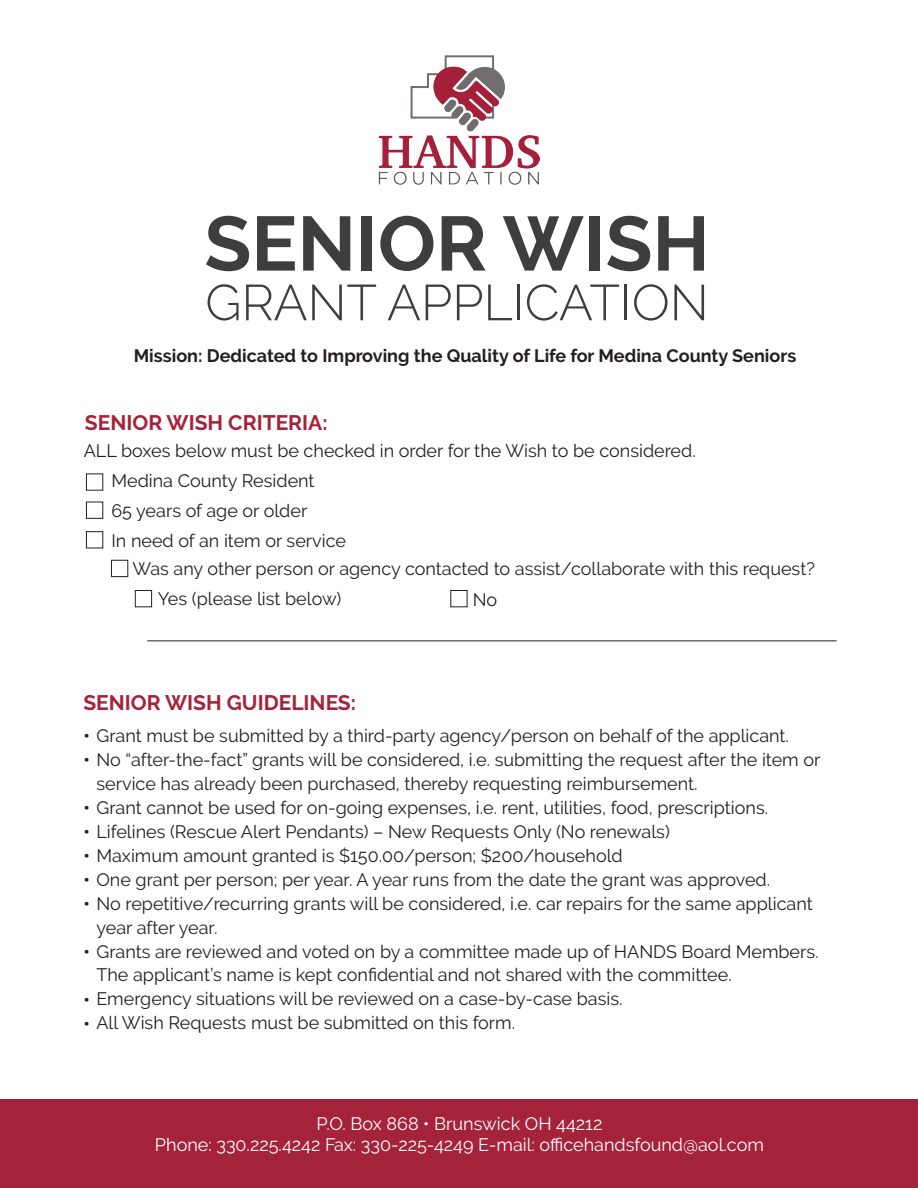
<style>
.page{position:relative;width:918px;height:1188px;background:#fff}
.page>*{position:absolute;margin:0;border:0;box-sizing:border-box;transform-origin:0 0}
.t1{font:700 76.65px "Raleway";color:#3e3e3f}
.t2{font:300 50.4px "Raleway";color:#3e3e3f}
.t3{font:700 21px "Raleway";color:#a5233a}
.t4{font:18px/30px "Raleway";color:#231f20}
.t5{font:18px/21.6px "Raleway";color:#fff;text-align:center}
.t6{font:700 18px "Raleway";color:#231f20}
.s1{font-weight:700}
</style>
<div class="page">
<div style="left:0;top:1099px;width:918px;height:89px;background:#a5233a"></div>
<div style="left:86px;top:473px;width:17px;height:18px;border:1px solid #231f20"></div>
<div style="left:86px;top:502px;width:17px;height:17px;border:1px solid #231f20"></div>
<div style="left:86px;top:531px;width:17px;height:17px;border:1px solid #231f20"></div>
<div style="left:111px;top:560px;width:17px;height:17px;border:1px solid #231f20"></div>
<div style="left:135px;top:590px;width:17px;height:17px;border:1px solid #231f20"></div>
<div style="left:450px;top:590px;width:18px;height:17px;border:1px solid #231f20"></div>
<hr style="left:147px;top:640px;width:690px;height:1px;background:#231f20">
<img style="left:378px;top:55px;width:162px;height:130px">
<h1 class="t1" style="left:204px;top:200px;width:507px">SENIOR WISH</h1>
<h2 class="t2" style="left:205px;top:273px;width:505px">GRANT APPLICATION</h2>
<p class="t6" style="left:134px;top:345px;width:664px">Mission: Dedicated to Improving the Quality of Life for Medina County Seniors</p>
<p class="t3" style="left:85px;top:411px;width:244px">SENIOR WISH CRITERIA:</p>
<p class="t4" style="left:111px;top:436px;width:586px;text-indent:-28px">ALL boxes below must be checked in order for the Wish to be considered.<br>Medina County Resident<br>65 years of age or older<br>In need of an item or service</p>
<p class="t4" style="left:158px;top:554px;width:659px;text-indent:-25px">Was any other person or agency contacted to assist/collaborate with this request?<br>Yes (please list below)</p>
<p class="t4" style="left:473px;top:584px;width:26px">No</p>
<p class="t3" style="left:83px;top:691px;width:274px">SENIOR WISH GUIDELINES:</p>
<p class="t4" style="left:83px;top:720px;width:707px"><span class="s1">•</span> Grant must be submitted by a third-party agency/person on behalf of the applicant.</p>
<p class="t4" style="left:96px;top:747px;width:725px;line-height:24px;text-indent:-13px"><span class="s1">•</span> No “after-the-fact” grants will be considered, i.e. submitting the request after the item or service has already been purchased, thereby requesting reimbursement.</p>
<p class="t4" style="left:83px;top:792px;width:686px"><span class="s1">•</span> Grant cannot be used for on-going expenses, i.e. rent, utilities, food, prescriptions.</p>
<p class="t4" style="left:83px;top:816px;width:588px"><span class="s1">•</span> Lifelines (Rescue Alert Pendants) – New Requests Only (No renewals)</p>
<p class="t4" style="left:83px;top:840px;width:541px"><span class="s1">•</span> Maximum amount granted is $150.00/person; $200/household</p>
<p class="t4" style="left:83px;top:864px;width:688px"><span class="s1">•</span> One grant per person; per year. A year runs from the date the grant was approved.</p>
<p class="t4" style="left:96px;top:891px;width:718px;line-height:24px;text-indent:-13px"><span class="s1">•</span> No repetitive/recurring grants will be considered, i.e. car repairs for the same applicant year after year.</p>
<p class="t4" style="left:96px;top:939px;width:724px;line-height:24px;text-indent:-13px"><span class="s1">•</span> Grants are reviewed and voted on by a committee made up of HANDS Board Members.<br>The applicant’s name is kept confidential and not shared with the committee.</p>
<p class="t4" style="left:83px;top:984px;width:541px"><span class="s1">•</span> Emergency situations will be reviewed on a case-by-case basis.</p>
<p class="t4" style="left:83px;top:1008px;width:433px"><span class="s1">•</span> All Wish Requests must be submitted on this form.</p>
<p class="t5" style="left:155px;top:1113px;width:611px">P.O. Box 868 • Brunswick OH 44212<br>Phone: 330.225.4242 Fax: 330-225-4249 E-mail: officehandsfound@aol.com</p>
</div>
